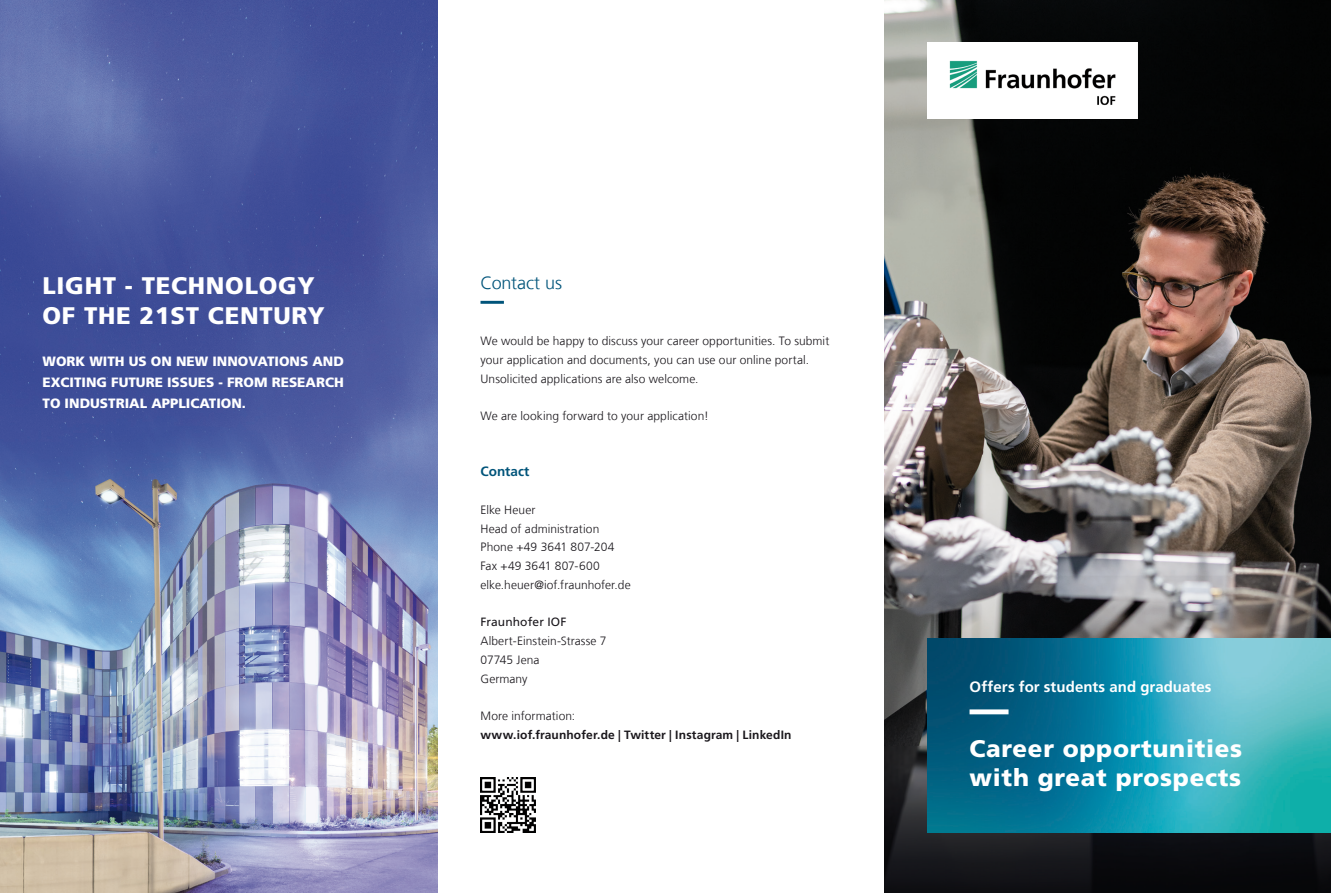
<style>
.page{position:relative;width:1331px;height:893px;background:#fff}
.page>*{position:absolute;margin:0;border:0;box-sizing:border-box;transform-origin:0 0}
._02_Standardüberschr{font:900 24px/28.8px "Frutiger LT Com";letter-spacing:.03em;color:#fff}
.Infokasten_gross_Ueb{font:300 18px "Frutiger LT Com";letter-spacing:-.01em;color:#00547a}
.Sub_Ueberschrift_10{font:700 15px "Frutiger LT Com";letter-spacing:.005em;color:#fff}
._02_Standardüberschr-2{font:900 13.5px/21px "Frutiger LT Com";color:#fff;text-align:justify}
._06_Fließtext{font:700 13.5px "Frutiger LT Com";color:#00547a}
.Infokasten_klein_Fli{font:300 12px/18.8px "Frutiger LT Com";letter-spacing:.005em;color:#1a171c}
.Infokasten_klein_Fli-2{font:700 12px "Frutiger LT Com";letter-spacing:.01em;color:#1a171c}
.Infokasten_klein_Fli-3{font:12px "Frutiger LT Com";letter-spacing:.01em;color:#1a171c}
</style>
<div class="page">
<img style="left:884px;top:0;width:447px;height:893px">
<img style="left:927px;top:43px;width:210px;height:76px">
<img style="left:927px;top:638px;width:404px;height:195px">
<img style="left:481px;top:777px;width:55px;height:56px">
<svg style="left:969px;top:709px;width:319px;height:5px;background:#44a2ba"></svg>
<svg style="left:480px;top:301px;width:24px;height:3px"></svg>
<img style="left:0;top:0;width:438px;height:893px">
<p class="_02_Standardüberschr" style="left:43px;top:271px;width:284px;line-height:30px">LIGHT - TECHNOLOGY<br>OF THE 21ST CENTURY</p>
<p class="_02_Standardüberschr-2" style="left:43px;top:351px;width:303px">WORK WITH US ON NEW INNOVATIONS AND EXCITING FUTURE ISSUES - FROM RESEARCH TO INDUSTRIAL APPLICATION.</p>
<p class="Infokasten_gross_Ueb" style="left:480px;top:272px;width:83px">Contact us</p>
<p class="Infokasten_klein_Fli" style="left:480px;top:332px;width:350px">We would be happy to discuss your career opportunities. To submit your application and documents, you can use our online portal.<br>Unsolicited applications are also welcome.</p>
<p class="Infokasten_klein_Fli" style="left:480px;top:407px;width:230px">We are looking forward to your application!</p>
<p class="_06_Fließtext" style="left:480px;top:464px;width:50px">Contact</p>
<p class="Infokasten_klein_Fli" style="left:480px;top:500px;width:56px">Elke Heuer</p>
<p class="Infokasten_klein_Fli" style="left:480px;top:519px;width:120px">Head of administration</p>
<p class="Infokasten_klein_Fli" style="left:480px;top:538px;width:135px">Phone +49 3641 807-204</p>
<p class="Infokasten_klein_Fli" style="left:480px;top:557px;width:121px">Fax +49 3641 807-600</p>
<p class="Infokasten_klein_Fli" style="left:480px;top:575px;width:152px">elke.heuer@iof.fraunhofer.de</p>
<p class="Infokasten_klein_Fli-3" style="left:480px;top:615px;width:88px">Fraunhofer IOF</p>
<p class="Infokasten_klein_Fli" style="left:480px;top:632px;width:128px">Albert-Einstein-Strasse 7</p>
<p class="Infokasten_klein_Fli" style="left:480px;top:650px;width:60px">07745 Jena</p>
<p class="Infokasten_klein_Fli" style="left:480px;top:669px;width:49px">Germany</p>
<p class="Infokasten_klein_Fli" style="left:480px;top:707px;width:96px">More information:</p>
<p class="Infokasten_klein_Fli-2" style="left:480px;top:728px;width:313px">www.iof.fraunhofer.de | Twitter | Instagram | LinkedIn</p>
<p class="Sub_Ueberschrift_10" style="left:969px;top:678px;width:243px">Offers for students and graduates</p>
<p class="_02_Standardüberschr" style="left:969px;top:734px;width:274px">Career opportunities with great prospects</p>
</div>
